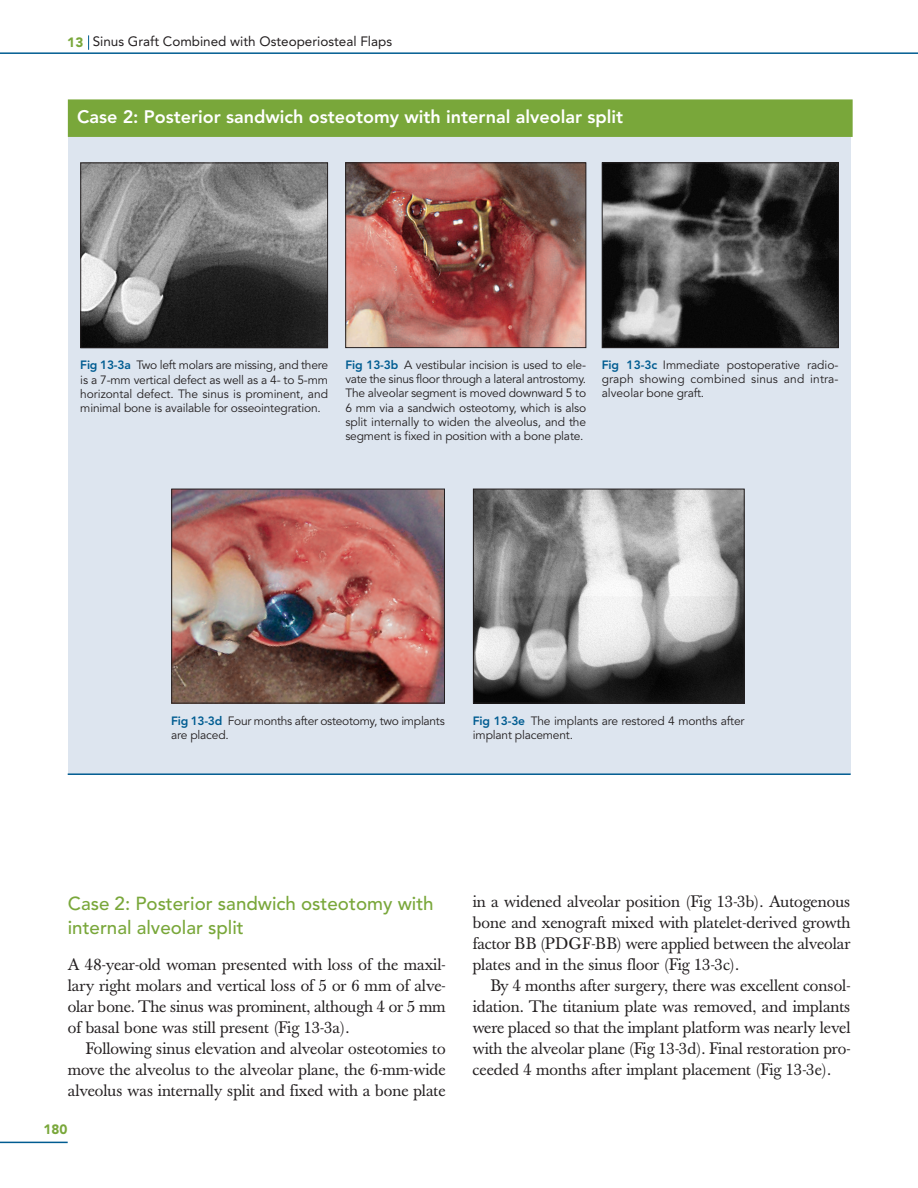
<style>
.page{position:relative;width:918px;height:1188px;background:#fff}
.page>*{position:absolute;margin:0;border:0;box-sizing:border-box;transform-origin:0 0}
.t1{font:500 18.75px/24px "Avenir";color:#79a73a}
.t2{font:800 18px "Avenir";color:#fff}
.t3{font:16.5px/21px "Baskerville";color:#231f20;text-align:justify}
.t4{font:13.5px "Avenir";color:#231f20}
.t5{font:900 13.5px "Avenir";color:#79a73a}
.t6{font:12px/14.2px "Avenir";letter-spacing:-.015em;color:#231f20;text-align:justify}
.s1{font-weight:900;color:#79a73a}
.s2{font-weight:800;color:#005c91}
</style>
<div class="page">
<hr style="left:0;top:1142px;width:68px;height:1px;background:#005c91">
<hr style="left:0;top:52px;width:918px;height:2px;background:#005c91">
<svg style="left:88px;top:35px;width:1px;height:15px"></svg>
<div style="left:68px;top:103px;width:783px;height:671px;background:#dde5ef"></div>
<div style="left:68px;top:99px;width:785px;height:38px;background:#79a73a"></div>
<img style="left:347px;top:164px;width:237px;height:182px">
<div style="left:345px;top:162px;width:241px;height:186px;border:1px solid #231f20"></div>
<img style="left:82px;top:165px;width:244px;height:181px">
<div style="left:80px;top:163px;width:248px;height:185px;border:1px solid #231f20"></div>
<img style="left:173px;top:491px;width:270px;height:210px">
<div style="left:171px;top:489px;width:274px;height:214px;border:1px solid #231f20"></div>
<img style="left:604px;top:164px;width:233px;height:182px">
<div style="left:602px;top:162px;width:237px;height:186px;border:1px solid #231f20"></div>
<img style="left:475px;top:491px;width:268px;height:210px">
<div style="left:473px;top:489px;width:272px;height:214px;border:1px solid #231f20"></div>
<hr style="left:68px;top:773px;width:783px;height:2px;background:#005c91">
<p class="t4" style="left:67px;top:36px;width:327px"><span class="s1">13</span> Sinus Graft Combined with Osteoperiosteal Flaps</p>
<p class="t2" style="left:77px;top:110px;width:547px">Case 2: Posterior sandwich osteotomy with internal alveolar split</p>
<p class="t6" style="left:80px;top:359px;width:249px"><span class="s2">Fig 13-3a</span> Two left molars are missing, and there is a 7-mm vertical defect as well as a 4- to 5-mm horizontal defect. The sinus is prominent, and minimal bone is available for osseointegration.</p>
<p class="t6" style="left:345px;top:359px;width:242px"><span class="s2">Fig 13-3b</span> A vestibular incision is used to ele&shy;vate the sinus floor through a lateral antrostomy.<br>The alveolar segment is moved downward 5 to 6 mm via a sandwich osteotomy, which is also split internally to widen the alveolus, and the segment is fixed in position with a bone plate.</p>
<p class="t6" style="left:602px;top:359px;width:238px"><span class="s2">Fig 13-3c</span> Immediate postoperative radio&shy;graph showing combined sinus and intra&shy;alveolar bone graft.</p>
<p class="t6" style="left:171px;top:714px;width:275px"><span class="s2">Fig 13-3d</span> Four months after osteotomy, two implants are placed.</p>
<p class="t6" style="left:473px;top:714px;width:273px"><span class="s2">Fig 13-3e</span> The implants are restored 4 months after implant placement.</p>
<p class="t1" style="left:68px;top:893px;width:367px">Case 2: Posterior sandwich osteotomy with internal alveolar split</p>
<p class="t3" style="left:68px;top:956px;width:379px">A 48-year-old woman presented with loss of the maxil&shy;lary right molars and vertical loss of 5 or 6 mm of alve&shy;olar bone. The sinus was prominent, although 4 or 5 mm of basal bone was still present (Fig 13-3a).</p>
<p class="t3" style="left:68px;top:1040px;width:379px;text-indent:18px">Following sinus elevation and alveolar osteotomies to move the alveolus to the alveolar plane, the 6-mm-wide alveolus was internally split and fixed with a bone plate</p>
<p class="t5" style="left:44px;top:1124px;width:25px">180</p>
<p class="t3" style="left:473px;top:893px;width:379px">in a widened alveolar position (Fig 13-3b). Autogenous bone and xenograft mixed with platelet-derived growth factor BB (PDGF-BB) were applied between the alveolar plates and in the sinus floor (Fig 13-3c).</p>
<p class="t3" style="left:473px;top:977px;width:379px;text-indent:18px">By 4 months after surgery, there was excellent consol&shy;idation. The titanium plate was removed, and implants were placed so that the implant platform was nearly level with the alveolar plane (Fig 13-3d). Final restoration pro&shy;ceeded 4 months after implant placement (Fig 13-3e).</p>
</div>
